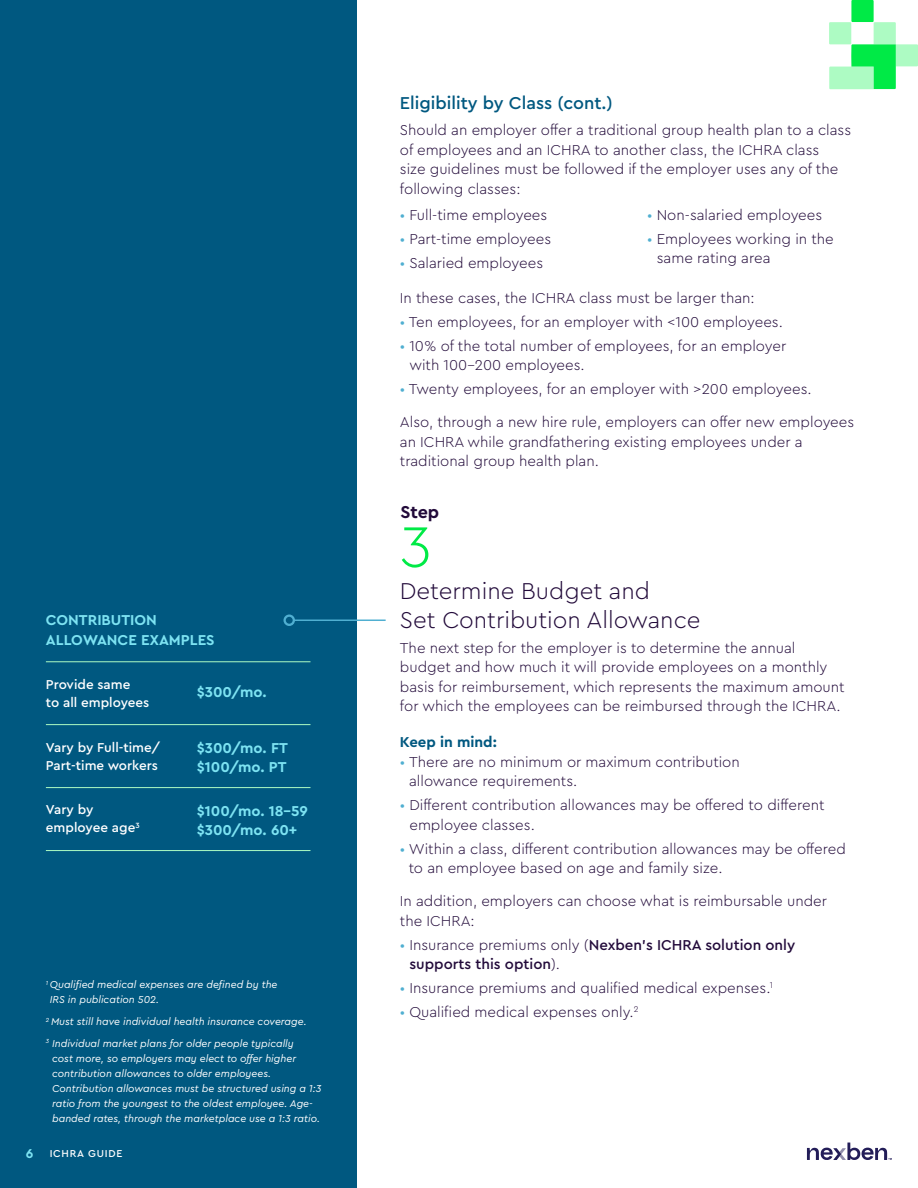
<style>
.page{position:relative;width:918px;height:1188px;background:#fff}
.page>*{position:absolute;margin:0;border:0;box-sizing:border-box;transform-origin:0 0}
.t1{font:300 60px "Cera Pro";color:#00ea46}
.t2{font:300 24px "Cera Pro";color:#220a3a}
.t3{font:500 18px "Cera Pro";color:#005880}
.t4{font:700 18px "Cera Pro";color:#220a3a}
.t5{font:300 15px/19.5px "Cera Pro";color:#220a3a}
.t6{font:700 15px/19.5px "Cera Pro";color:#7de3f2}
.t7{font:500 15px/19.5px "Cera Pro";color:#220a3a}
.t8{font:700 15px "Cera Pro";color:#005880}
.t9{font:500 13.5px/18px "Cera Pro";color:#fff}
.t10{font:italic 10.5px/15px "Cera Pro";color:#fff}
.t11{font:500 10.5px "Cera Pro";letter-spacing:.075em;color:#fff}
.s1{color:#50afd1}
.s2{font-weight:300;color:#50afd1}
.s3{font-weight:300}
.s4{font-weight:700;font-size:13.5px;color:#7de3f2}
</style>
<div class="page">
<svg style="left:807px;top:1143px;width:85px;height:17px"></svg>
<div style="left:0;top:0;width:356px;height:1188px;background:#005880"></div>
<hr style="left:46px;top:724px;width:264px;height:1px;background:#adfbc3">
<hr style="left:46px;top:787px;width:264px;height:1px;background:#adfbc3">
<hr style="left:46px;top:850px;width:264px;height:1px;background:#adfbc3">
<hr style="left:46px;top:661px;width:264px;height:1px;background:#adfbc3">
<hr style="left:294px;top:620px;width:92px;height:1px;background:#50afd1">
<div style="left:283px;top:615px;width:12px;height:11px;border:2px solid #50afd1;border-radius:50%"></div>
<div style="left:851px;top:0;width:23px;height:22px;background:#00ea46"></div>
<svg style="left:829px;top:22px;width:89px;height:67px"></svg>
<p class="t3" style="left:400px;top:91px;width:215px">Eligibility by Class (cont.)</p>
<p class="t5" style="left:400px;top:120px;width:453px">Should an employer offer a traditional group health plan to a class of employees and an ICHRA to another class, the ICHRA class<br>size guidelines must be followed if the employer uses any of the following classes:</p>
<p class="t5" style="left:400px;top:204px;width:149px"><span class="s1">•</span> Full-time employees</p>
<p class="t5" style="left:400px;top:228px;width:153px"><span class="s1">•</span> Part-time employees</p>
<p class="t5" style="left:400px;top:252px;width:145px"><span class="s1">•</span> Salaried employees</p>
<p class="t5" style="left:647px;top:204px;width:177px"><span class="s1">•</span> Non-salaried employees</p>
<p class="t5" style="left:657px;top:228px;width:179px;text-indent:-10px"><span class="s1">•</span> Employees working in the same rating area</p>
<p class="t5" style="left:400px;top:287px;width:356px">In these cases, the ICHRA class must be larger than:</p>
<p class="t5" style="left:400px;top:311px;width:385px"><span class="s1">•</span> Ten employees, for an employer with &lt;100 employees.</p>
<p class="t5" style="left:409px;top:335px;width:378px;text-indent:-10px"><span class="s1">•</span> 10% of the total number of employees, for an employer with 100-200 employees.</p>
<p class="t5" style="left:400px;top:379px;width:413px"><span class="s1">•</span> Twenty employees, for an employer with &gt;200 employees.</p>
<p class="t5" style="left:400px;top:412px;width:456px">Also, through a new hire rule, employers can offer new employees an ICHRA while grandfathering existing employees under a traditional group health plan.</p>
<p class="t4" style="left:400px;top:500px;width:40px">Step</p>
<h1 class="t1" style="left:400px;top:507px;width:33px">3</h1>
<h2 class="t2" style="left:400px;top:575px;width:252px">Determine Budget and</h2>
<p class="t6" style="left:46px;top:610px;width:112px">CONTRIBUTION</p>
<h2 class="t2" style="left:400px;top:604px;width:302px">Set Contribution Allowance</h2>
<p class="t6" style="left:46px;top:629px;width:170px">ALLOWANCE EXAMPLES</p>
<p class="t9" style="left:46px;top:674px;width:105px">Provide same<br>to all employees</p>
<p class="t9" style="left:46px;top:737px;width:116px">Vary by Full-time/<br>Part-time workers</p>
<p class="t9" style="left:46px;top:800px;width:95px">Vary by employee age<sup>3</sup></p>
<p class="t5" style="left:400px;top:637px;width:446px">The next step for the employer is to determine the annual budget and how much it will provide employees on a monthly basis for reimbursement, which represents the maximum amount for which the employees can be reimbursed through the ICHRA.</p>
<p class="t8" style="left:400px;top:732px;width:99px">Keep in mind:</p>
<p class="t5" style="left:409px;top:751px;width:332px;text-indent:-9px"><span class="s1">•</span> There are no minimum or maximum contribution allowance requirements.</p>
<p class="t5" style="left:409px;top:795px;width:417px;text-indent:-10px"><span class="s1">•</span> Different contribution allowances may be offered to different employee classes.</p>
<p class="t5" style="left:409px;top:838px;width:439px;text-indent:-9px"><span class="s1">•</span> Within a class, different contribution allowances may be offered to an employee based on age and family size.</p>
<p class="t5" style="left:400px;top:891px;width:429px">In addition, employers can choose what is reimbursable under the ICHRA:</p>
<p class="t7" style="left:409px;top:934px;width:387px;text-indent:-10px"><span class="s2">•</span> <span class="s3">Insurance premiums only (</span>Nexben’s ICHRA solution only supports this option<span class="s3">).</span></p>
<p class="t5" style="left:400px;top:978px;width:375px"><span class="s1">•</span> Insurance premiums and qualified medical expenses.<sup>1</sup></p>
<p class="t5" style="left:400px;top:1002px;width:240px"><span class="s1">•</span> Qualified medical expenses only.<sup>2</sup></p>
<p class="t6" style="left:197px;top:682px;width:72px">$300/mo.</p>
<p class="t6" style="left:197px;top:737px;width:93px">$300/mo. FT $100/mo. PT</p>
<p class="t6" style="left:197px;top:800px;width:113px">$100/mo. 18-59 $300/mo. 60+</p>
<p class="t10" style="left:50px;top:977px;width:229px;text-indent:-4px"><sup>1</sup> Qualified medical expenses are defined by the<br>IRS in publication 502.</p>
<p class="t10" style="left:46px;top:1010px;width:262px;line-height:21.8px"><sup>2</sup> Must still have individual health insurance coverage.<br><sup>3</sup> Individual market plans for older people typically</p>
<p class="t10" style="left:52px;top:1050px;width:271px">cost more, so employers may elect to offer higher contribution allowances to older employees.<br>Contribution allowances must be structured using a 1:3 ratio from the youngest to the oldest employee. Age&shy;banded rates, through the marketplace use a 1:3 ratio.</p>
<p class="t11" style="left:26px;top:1146px;width:98px"><span class="s4">6</span> ICHRA GUIDE</p>
</div>
